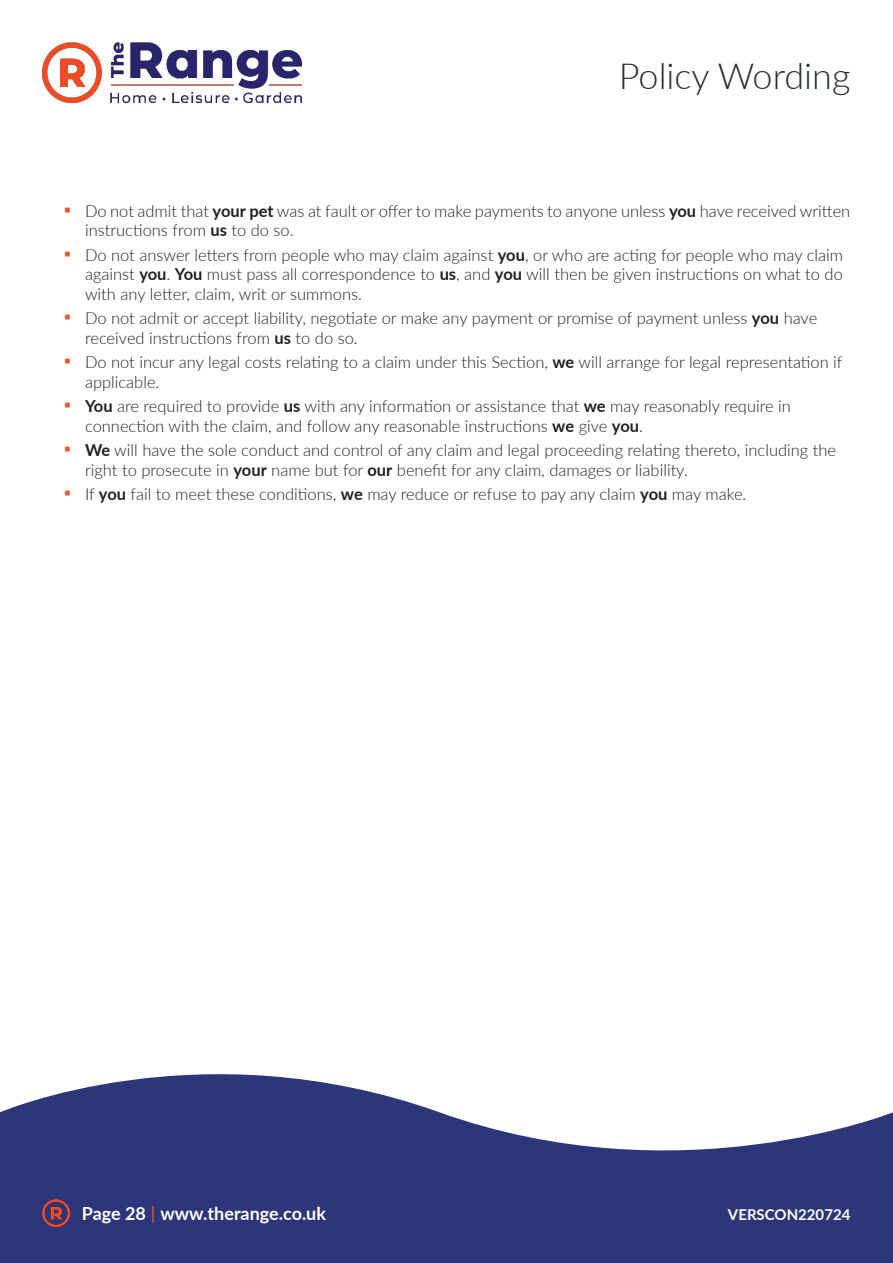
<style>
.page{position:relative;width:893px;height:1263px;background:#fff}
.page>*{position:absolute;margin:0;border:0;box-sizing:border-box;transform-origin:0 0}
.t1{font:300 36px "Lato";color:#292c2f}
.t2{font:700 18px "Lato";color:#fff}
.t3{font:300 16.5px/19.8px "Lato";color:#231f20}
.t4{font:700 15px "Lato";color:#fff}
.s1{font-family:"Arial";font-weight:400;font-size:21px;color:#f0542e}
.s2{font-weight:700}
.s3{font-weight:400;color:#f0542e}
</style>
<div class="page">
<svg style="left:0;top:1074px;width:893px;height:189px;fill:#2d367a"></svg>
<img style="left:43px;top:1200px;width:26px;height:26px">
<img style="left:43px;top:43px;width:258px;height:59px">
<h1 class="t1" style="left:619px;top:51px;width:233px">Policy Wording</h1>
<p class="t3" style="left:85px;top:200px;width:767px;text-indent:-21px"><span class="s1">▪</span> Do not admit that <span class="s2">your pet</span> was at fault or offer to make payments to anyone unless <span class="s2">you</span> have received written instructions from <span class="s2">us</span> to do so.</p>
<p class="t3" style="left:85px;top:244px;width:760px;text-align:justify;text-indent:-21px"><span class="s1">▪</span> Do not answer letters from people who may claim against <span class="s2">you</span>, or who are acting for people who may claim against <span class="s2">you</span>. <span class="s2">You</span> must pass all correspondence to <span class="s2">us</span>, and <span class="s2">you</span> will then be given instructions on what to do with any letter, claim, writ or summons.</p>
<p class="t3" style="left:85px;top:308px;width:734px;text-indent:-21px"><span class="s1">▪</span> Do not admit or accept liability, negotiate or make any payment or promise of payment unless <span class="s2">you</span> have received instructions from <span class="s2">us</span> to do so.</p>
<p class="t3" style="left:85px;top:352px;width:759px;text-indent:-21px"><span class="s1">▪</span> Do not incur any legal costs relating to a claim under this Section, <span class="s2">we</span> will arrange for legal representation if applicable.</p>
<p class="t3" style="left:85px;top:395px;width:707px;text-indent:-21px"><span class="s1">▪</span> <span class="s2">You</span> are required to provide <span class="s2">us</span> with any information or assistance that <span class="s2">we</span> may reasonably require in connection with the claim, and follow any reasonable instructions <span class="s2">we</span> give <span class="s2">you</span>.</p>
<p class="t3" style="left:85px;top:439px;width:753px;text-indent:-21px"><span class="s1">▪</span> <span class="s2">We</span> will have the sole conduct and control of any claim and legal proceeding relating thereto, including the right to prosecute in <span class="s2">your</span> name but for <span class="s2">our</span> benefit for any claim, damages or liability.</p>
<p class="t3" style="left:64px;top:483px;width:684px"><span class="s1">▪</span> If <span class="s2">you</span> fail to meet these conditions, <span class="s2">we</span> may reduce or refuse to pay any claim <span class="s2">you</span> may make.</p>
<p class="t2" style="left:82px;top:1201px;width:246px">Page 28 <span class="s3">|</span> www.therange.co.uk</p>
<p class="t4" style="left:728px;top:1204px;width:124px">VERSCON220724</p>
</div>
